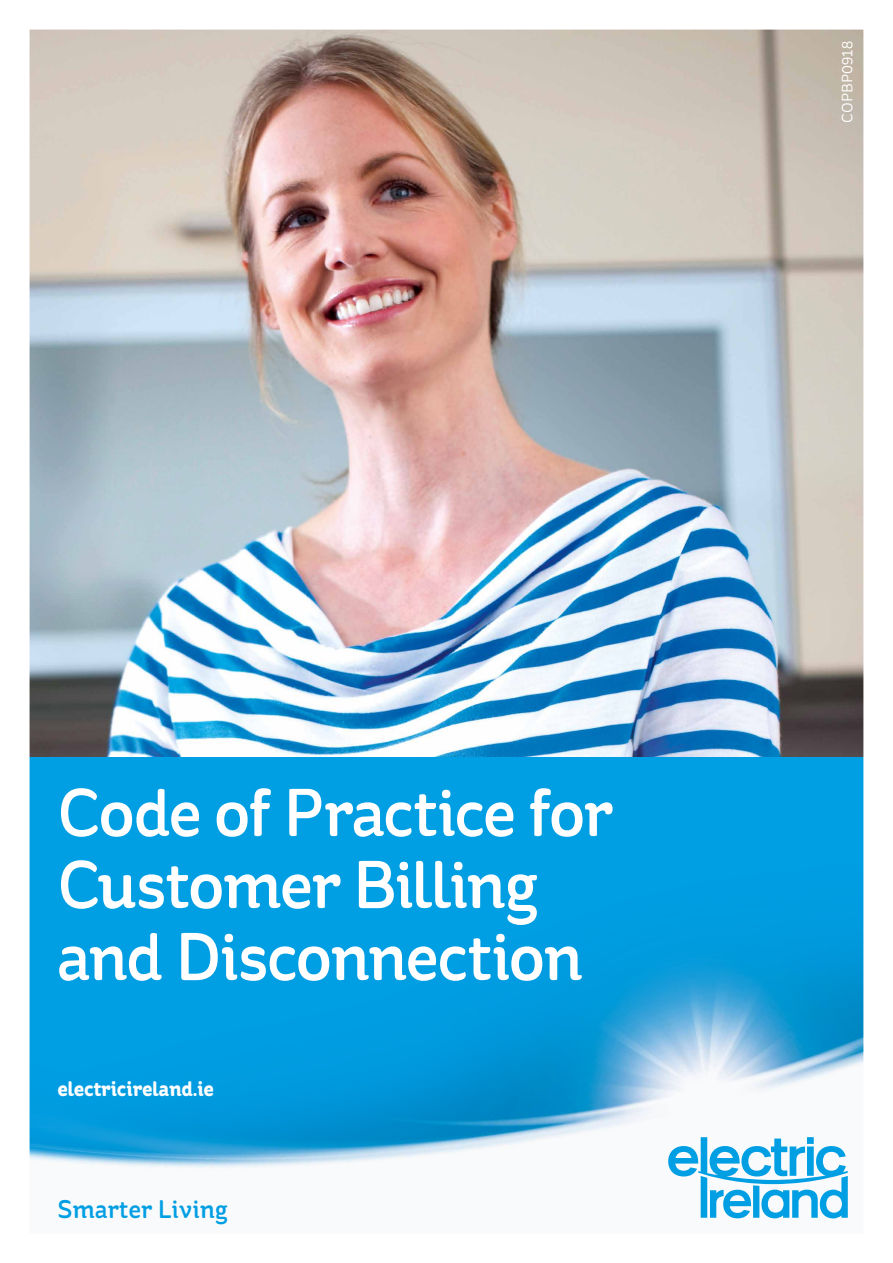
<style>
.page{position:relative;width:893px;height:1263px;background:#fff}
.page>*{position:absolute;margin:0;border:0;box-sizing:border-box;transform-origin:0 0}
.t1{font:500 67.5px/72px "St Ryde";letter-spacing:-.035em;color:#fff}
.t2{font:500 25.5px "St Ryde";color:#009ee3}
.t3{font:700 21px "St Ryde";letter-spacing:-.01em;color:#fff}
.t4{font:15px "St Ryde";color:#fff}
</style>
<div class="page">
<img style="left:29px;top:29px;width:835px;height:1190px">
<p class="t4" style="left:838px;top:123px;width:83px;rotate:-90deg">COPBP0918</p>
<p class="t1" style="left:57px;top:778px;width:557px">Code of Practice for<br>Customer Billing and Disconnection</p>
<p class="t3" style="left:57px;top:1076px;width:158px">electricireland.ie</p>
<p class="t2" style="left:57px;top:1194px;width:172px">Smarter Living</p>
</div>
